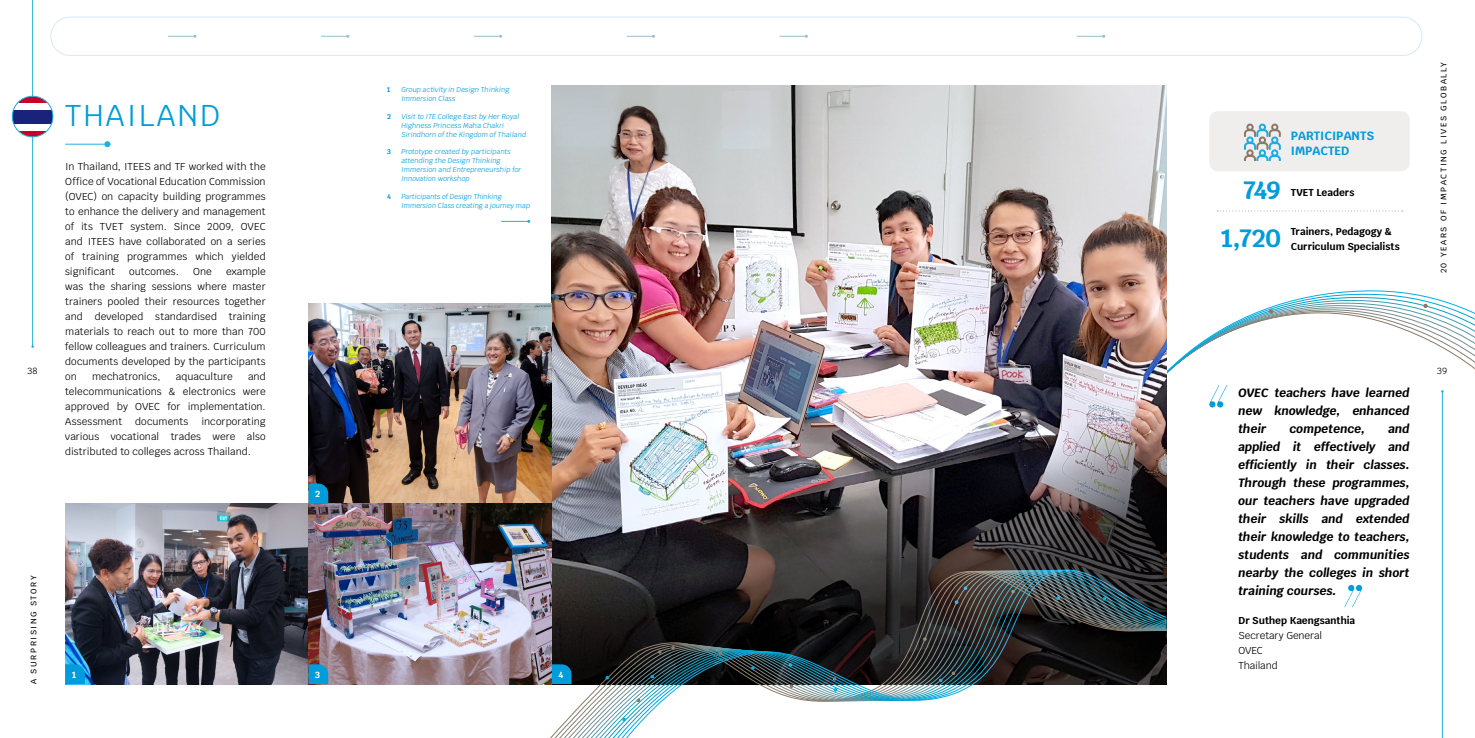
<style>
.page{position:relative;width:1475px;height:738px;background:#fff}
.page>*{position:absolute;margin:0;border:0;box-sizing:border-box;transform-origin:0 0}
.t1{font:30px "Krub";letter-spacing:.07em;color:#009cdb}
.t2{font:700 25px/47.5px "Krub";letter-spacing:-.01em;color:#009cdb;text-align:right}
.t3{font:italic 700 12px/18px "Krub";color:#000;text-align:justify}
.t4{font:700 12px/15px "Krub";color:#009cdb}
.t5{font:10px/15px "Krub";color:#000;text-align:justify}
.t6{font:700 10px/15px "Krub";color:#000}
.t7{font:700 9px "Krub";color:#fff}
.t8{font:9px "Krub";color:#000}
.t9{font:500 8px "Krub";letter-spacing:.2em;color:#000}
.t10{font:italic 7px/9px "Krub";color:#009cdb}
.t11{font:700 7px "Krub";color:#009cdb}
</style>
<div class="page">
<svg style="left:1166px;top:288px;width:308px;height:369px"></svg>
<svg style="left:1422px;top:303px;width:5px;height:5px"></svg>
<svg style="left:1268px;top:308px;width:5px;height:5px"></svg>
<hr style="left:65px;top:144px;width:43px;height:1px;background:#22b1e3">
<svg style="left:104px;top:141px;width:6px;height:6px"></svg>
<svg style="left:501px;top:220px;width:29px;height:3px"></svg>
<img style="left:551px;top:85px;width:615px;height:441px">
<img style="left:65px;top:503px;width:243px;height:180px">
<img style="left:308px;top:303px;width:243px;height:380px">
<svg style="left:65px;top:663px;width:20px;height:20px"></svg>
<svg style="left:308px;top:663px;width:20px;height:20px"></svg>
<svg style="left:308px;top:483px;width:20px;height:20px"></svg>
<svg style="left:525px;top:526px;width:641px;height:159px;background:#58545a"></svg>
<img style="left:531px;top:531px;width:635px;height:154px">
<svg style="left:536px;top:537px;width:630px;height:148px;background:#434046"></svg>
<svg style="left:542px;top:543px;width:624px;height:142px;background:#423d42"></svg>
<svg style="left:548px;top:549px;width:618px;height:188px;background:#4a4649"></svg>
<svg style="left:554px;top:555px;width:612px;height:182px"></svg>
<img style="left:588px;top:558px;width:578px;height:179px">
<svg style="left:833px;top:687px;width:4px;height:4px"></svg>
<svg style="left:938px;top:677px;width:4px;height:4px"></svg>
<svg style="left:954px;top:599px;width:4px;height:4px"></svg>
<svg style="left:963px;top:585px;width:4px;height:4px"></svg>
<svg style="left:1055px;top:595px;width:4px;height:4px"></svg>
<svg style="left:1102px;top:596px;width:4px;height:4px"></svg>
<svg style="left:788px;top:662px;width:4px;height:4px"></svg>
<svg style="left:750px;top:665px;width:4px;height:4px"></svg>
<svg style="left:650px;top:674px;width:4px;height:4px"></svg>
<svg style="left:605px;top:675px;width:4px;height:4px"></svg>
<svg style="left:622px;top:717px;width:4px;height:4px"></svg>
<svg style="left:789px;top:683px;width:4px;height:4px"></svg>
<svg style="left:718px;top:651px;width:4px;height:4px"></svg>
<svg style="left:832px;top:676px;width:4px;height:4px"></svg>
<svg style="left:951px;top:670px;width:4px;height:4px"></svg>
<svg style="left:922px;top:636px;width:4px;height:4px"></svg>
<svg style="left:1010px;top:589px;width:4px;height:4px"></svg>
<svg style="left:1053px;top:572px;width:4px;height:4px"></svg>
<svg style="left:1134px;top:622px;width:4px;height:4px"></svg>
<svg style="left:671px;top:645px;width:4px;height:4px"></svg>
<svg style="left:657px;top:649px;width:4px;height:4px"></svg>
<svg style="left:636px;top:697px;width:4px;height:5px"></svg>
<svg style="left:1209px;top:385px;width:17px;height:22px"></svg>
<svg style="left:1343px;top:584px;width:18px;height:23px"></svg>
<div style="left:1209px;top:111px;width:200px;height:60px;background:#f0eeed;border-radius:9px"></div>
<div style="left:1246px;top:123px;width:7px;height:8px;border:2px solid #8b7967;border-radius:50%"></div>
<div style="left:1258px;top:123px;width:7px;height:8px;border:2px solid #1aace3;border-radius:50%"></div>
<div style="left:1270px;top:123px;width:8px;height:8px;border:2px solid #8b7967;border-radius:50%"></div>
<svg style="left:1244px;top:128px;width:36px;height:32px"></svg>
<svg style="left:1217px;top:210px;width:185px;height:1px"></svg>
<hr style="left:1441px;top:391px;width:1px;height:346px;background:#22b1e3">
<hr style="left:32px;top:0;width:1px;height:346px;background:#22b1e3">
<svg style="left:12px;top:96px;width:41px;height:41px"></svg>
<svg style="left:13px;top:103px;width:40px;height:27px"></svg>
<div style="left:12px;top:110px;width:41px;height:13px;background:#1a237b"></div>
<div style="left:12px;top:96px;width:41px;height:41px;border:1px solid #22b1e3;border-radius:50%"></div>
<div style="left:50px;top:17px;width:1372px;height:39px;border:1px solid #d5e9f7;border-radius:19px"></div>
<svg style="left:321px;top:35px;width:28px;height:3px"></svg>
<svg style="left:168px;top:35px;width:28px;height:3px"></svg>
<svg style="left:473px;top:35px;width:29px;height:3px"></svg>
<svg style="left:779px;top:35px;width:28px;height:3px"></svg>
<svg style="left:626px;top:35px;width:29px;height:3px"></svg>
<svg style="left:1077px;top:35px;width:28px;height:3px"></svg>
<p class="t9" style="left:1438px;top:273px;width:212px;rotate:-90deg">20 YEARS OF IMPACTING LIVES GLOBALLY</p>
<p class="t11" style="left:387px;top:86px;width:5px">1</p>
<p class="t10" style="left:401px;top:85px;width:110px">Group activity in Design Thinking<br>Immersion Class</p>
<p class="t11" style="left:387px;top:112px;width:5px">2</p>
<p class="t10" style="left:401px;top:112px;width:126px">Visit to ITE College East by Her Royal<br>Highness Princess Maha Chakri<br>Sirindhorn of the Kingdom of Thailand</p>
<p class="t11" style="left:387px;top:148px;width:5px">3</p>
<p class="t10" style="left:401px;top:147px;width:121px">Prototype created by participants attending the Design Thinking<br>Immersion and Entrepreneurship for<br>Innovation workshop</p>
<p class="t11" style="left:387px;top:192px;width:5px">4</p>
<p class="t10" style="left:401px;top:192px;width:130px">Participants of Design Thinking<br>Immersion Class creating a journey map</p>
<h1 class="t1" style="left:65px;top:90px;width:157px">THAILAND</h1>
<p class="t5" style="left:65px;top:159px;width:202px">In Thailand, ITEES and TF worked with the Office of Vocational Education Commission (OVEC) on capacity building programmes to enhance the delivery and management of its TVET system. Since 2009, OVEC and ITEES have collaborated on a series of training programmes which yielded significant</p>
<p class="t4" style="left:1290px;top:128px;width:85px">PARTICIPANTS<br>IMPACTED</p>
<h2 class="t2" style="left:1221px;top:166px;width:61px">749<br>1,720</h2>
<p class="t6" style="left:1290px;top:184px;width:65px">TVET Leaders</p>
<p class="t6" style="left:1290px;top:224px;width:110px">Trainers, Pedagogy &amp;<br>Curriculum Specialists</p>
<p class="t5" style="left:65px;top:264px;width:202px;text-indent:161px">example was the sharing sessions where master trainers pooled their resources together and developed standardised training materials to reach out to more than 700 fellow colleagues and trainers. Curriculum documents developed by the participants on</p>
<p class="t5" style="left:129px;top:264px;width:51px">outcomes.</p>
<p class="t5" style="left:193px;top:264px;width:20px">One</p>
<p class="t8" style="left:28px;top:362px;width:12px">38</p>
<p class="t8" style="left:1436px;top:362px;width:12px">39</p>
<p class="t5" style="left:65px;top:369px;width:202px;text-indent:183px">and telecommunications &amp; electronics were approved by OVEC for implementation.<br>Assessment</p>
<p class="t5" style="left:92px;top:369px;width:70px">mechatronics,</p>
<p class="t5" style="left:176px;top:369px;width:58px">aquaculture</p>
<p class="t3" style="left:1238px;top:383px;width:173px">OVEC teachers have learned new knowledge, enhanced their</p>
<p class="t5" style="left:135px;top:414px;width:55px">documents</p>
<p class="t5" style="left:65px;top:414px;width:202px;text-indent:136px">incorporating various vocational trades were also distributed to colleges across Thailand.</p>
<p class="t3" style="left:1238px;top:419px;width:173px;text-indent:150px">and applied it effectively and efficiently in their classes.<br>Through these programmes, our teachers have upgraded their skills and extended their knowledge to teachers, students and communities nearby the colleges in short training courses.</p>
<p class="t6" style="left:1238px;top:612px;width:118px">Dr Suthep Kaengsanthia</p>
<p class="t5" style="left:1238px;top:627px;width:85px;text-align:left">Secretary General<br>OVEC<br>Thailand</p>
<p class="t3" style="left:1289px;top:419px;width:77px">competence,</p>
<p class="t7" style="left:315px;top:488px;width:6px">2</p>
<p class="t9" style="left:29px;top:683px;width:110px;rotate:-90deg">A SURPRISING STORY</p>
<p class="t7" style="left:72px;top:668px;width:6px">1</p>
<p class="t7" style="left:315px;top:668px;width:6px">3</p>
<p class="t7" style="left:558px;top:668px;width:6px">4</p>
</div>
